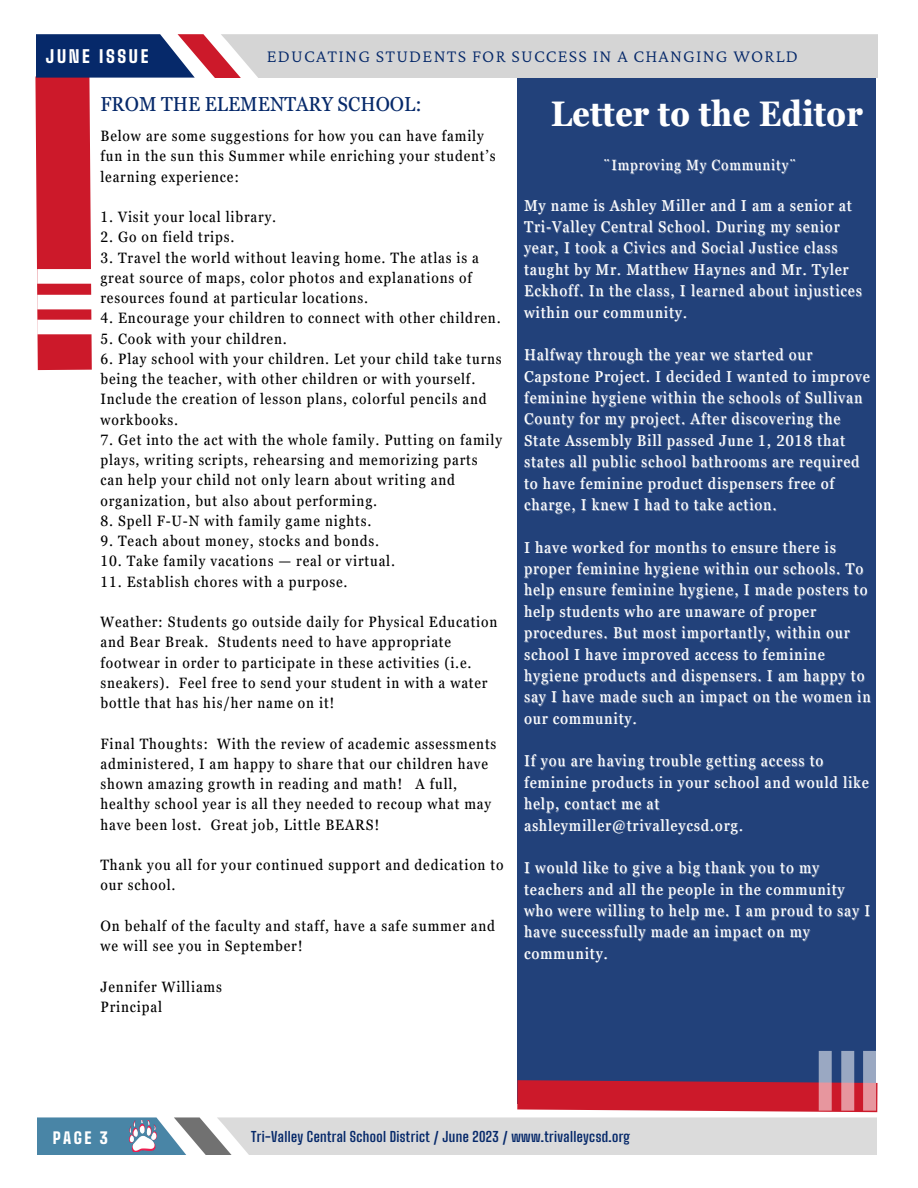
<style>
.page{position:relative;width:918px;height:1188px;background:#fff}
.page>*{position:absolute;margin:0;border:0;box-sizing:border-box;transform-origin:0 0}
.t1{font:700 condensed 35.55px "Georgia Pro";color:#fff}
.t2{font:condensed 20.25px "Georgia Pro";color:#06296a}
.t3{font:300 18.3px "Crimson Pro";letter-spacing:.065em;color:#06296a}
.t4{font:900 17.25px "Big Shoulders Text";letter-spacing:.155em;color:#fff}
.t5{font:condensed 15.75px/21.3px "Georgia Pro";letter-spacing:.055em;color:#fff}
.t6{font:900 15.75px "Big Shoulders Text";color:#fff}
.t7{font:condensed 15px/20.2px "Georgia Pro";letter-spacing:.055em;color:#000}
.t8{font:condensed 14.85px "Georgia Pro";letter-spacing:.055em;color:#fff}
.t9{font:700 13.8px "Big Shoulders Text";letter-spacing:.025em;color:#06296a}
</style>
<div class="page">
<div style="left:517px;top:77px;width:359px;height:1027px;background:#22417a"></div>
<svg style="left:35px;top:76px;width:84px;height:295px"></svg>
<div style="left:37px;top:320px;width:69px;height:14px;background:#fff"></div>
<div style="left:37px;top:295px;width:69px;height:14px;background:#fff"></div>
<div style="left:37px;top:269px;width:69px;height:15px;background:#fff"></div>
<div style="left:863px;top:1051px;width:13px;height:60px;background:#9aa8c2"></div>
<div style="left:841px;top:1051px;width:13px;height:60px;background:#9aa8c2"></div>
<div style="left:819px;top:1051px;width:13px;height:60px;background:#9aa8c2"></div>
<svg style="left:36px;top:34px;width:842px;height:43px;background:#b4b4bf"></svg>
<svg style="left:38px;top:1065px;width:840px;height:90px"></svg>
<img style="left:129px;top:1120px;width:27px;height:32px">
<p class="t4" style="left:46px;top:46px;width:104px">JUNE ISSUE</p>
<p class="t3" style="left:267px;top:46px;width:533px">EDUCATING STUDENTS FOR SUCCESS IN A CHANGING WORLD</p>
<p class="t1" style="left:551px;top:94px;width:314px">Letter to the Editor</p>
<p class="t2" style="left:100px;top:93px;width:323px">FROM THE ELEMENTARY SCHOOL:</p>
<p class="t7" style="left:100px;top:126px;width:397px">Below are some suggestions for how you can have family fun in the sun this Summer while enriching your student’s learning experience:</p>
<p class="t7" style="left:100px;top:207px;width:177px">1. Visit your local library.</p>
<p class="t7" style="left:100px;top:227px;width:136px">2. Go on field trips.</p>
<p class="t7" style="left:100px;top:247px;width:380px">3. Travel the world without leaving home. The atlas is a great source of maps, color photos and explanations of resources found at particular locations.</p>
<p class="t7" style="left:100px;top:308px;width:402px">4. Encourage your children to connect with other children.</p>
<p class="t7" style="left:100px;top:328px;width:188px">5. Cook with your children.</p>
<p class="t7" style="left:100px;top:349px;width:403px">6. Play school with your children. Let your child take turns being the teacher, with other children or with yourself.<br>Include the creation of lesson plans, colorful pencils and workbooks.</p>
<p class="t7" style="left:100px;top:430px;width:403px">7. Get into the act with the whole family. Putting on family plays, writing scripts, rehearsing and memorizing parts can help your child not only learn about writing and organization, but also about performing.</p>
<p class="t7" style="left:100px;top:511px;width:273px">8. Spell F-U-N with family game nights.</p>
<p class="t7" style="left:100px;top:531px;width:280px">9. Teach about money, stocks and bonds.</p>
<p class="t7" style="left:100px;top:551px;width:296px">10. Take family vacations — real or virtual.</p>
<p class="t7" style="left:100px;top:571px;width:249px">11. Establish chores with a purpose.</p>
<p class="t7" style="left:100px;top:612px;width:398px">Weather: Students go outside daily for Physical Education and Bear Break. Students need to have appropriate footwear in order to participate in these activities (i.e. sneakers). Feel free to send your student in with a water bottle that has his/her name on it!</p>
<p class="t7" style="left:100px;top:733px;width:397px">Final Thoughts: With the review of academic assessments administered, I am happy to share that our children have shown amazing growth in reading and math! A full, healthy school year is all they needed to recoup what may have been lost. Great job, Little BEARS!</p>
<p class="t7" style="left:100px;top:855px;width:405px">Thank you all for your continued support and dedication to our school.</p>
<p class="t7" style="left:100px;top:916px;width:396px">On behalf of the faculty and staff, have a safe summer and we will see you in September!</p>
<p class="t7" style="left:100px;top:976px;width:123px">Jennifer Williams</p>
<p class="t7" style="left:100px;top:997px;width:63px">Principal</p>
<p class="t8" style="left:603px;top:157px;width:195px">¨Improving My Community¨</p>
<p class="t5" style="left:524px;top:194px;width:339px">My name is Ashley Miller and I am a senior at Tri-Valley Central School. During my senior year, I took a Civics and Social Justice class taught by Mr. Matthew Haynes and Mr. Tyler Eckhoff. In the class, I learned about injustices within our community.</p>
<p class="t5" style="left:524px;top:344px;width:347px">Halfway through the year we started our Capstone Project. I decided I wanted to improve feminine hygiene within the schools of Sullivan County for my project. After discovering the State Assembly Bill passed June 1, 2018 that states all public school bathrooms are required to have feminine product dispensers free of charge, I knew I had to take action.</p>
<p class="t5" style="left:524px;top:536px;width:348px">I have worked for months to ensure there is proper feminine hygiene within our schools. To help ensure feminine hygiene, I made posters to help students who are unaware of proper procedures. But most importantly, within our school I have improved access to feminine hygiene products and dispensers. I am happy to say I have made such an impact on the women in our community.</p>
<p class="t5" style="left:524px;top:750px;width:346px">If you are having trouble getting access to feminine products in your school and would like help, contact me at ashleymiller@trivalleycsd.org.</p>
<p class="t5" style="left:524px;top:857px;width:348px">I would like to give a big thank you to my teachers and all the people in the community who were willing to help me. I am proud to say I have successfully made an impact on my community.</p>
<p class="t6" style="left:53px;top:1129px;width:57px">PAGE 3</p>
<p class="t9" style="left:251px;top:1128px;width:380px">Tri-Valley Central School District / June 2023 / www.trivalleycsd.org</p>
</div>
